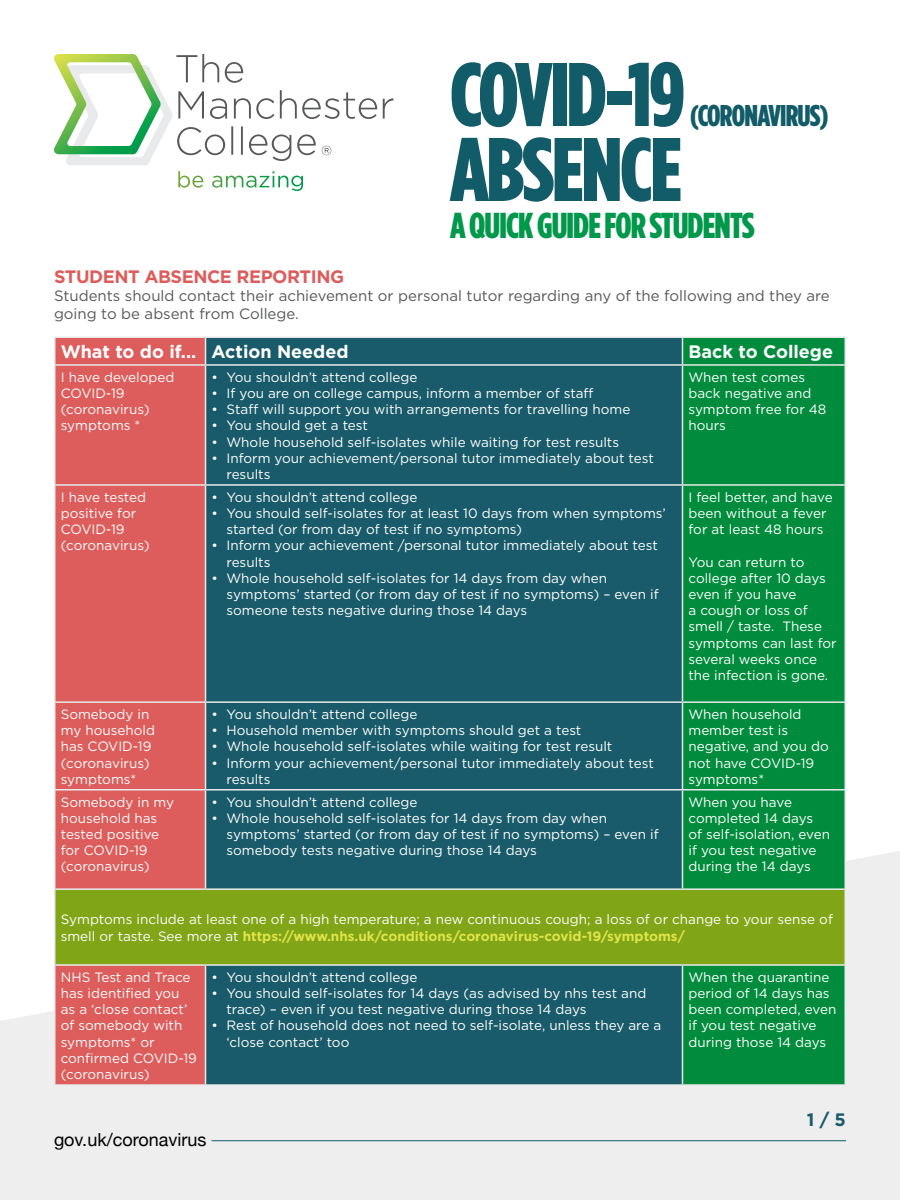
<style>
.page{position:relative;width:900px;height:1200px;background:#fff}
.page>*{position:absolute;margin:0;border:0;box-sizing:border-box;transform-origin:0 0}
.t1{font:900 90px "Gotham Condensed";letter-spacing:-.025em;color:#125b68}
.t2{font:900 36px "Gotham Condensed";letter-spacing:-.025em;color:#00984a}
.t3{font:900 30px "Gotham Condensed";letter-spacing:-.025em;color:#125b68}
.TABLE_HEADERS{font:700 18px "Gotham";color:#fff}
.TEXT_HEADER{font:700 18px "Gotham";letter-spacing:-.025em;color:#dd5c5c}
.t4{font:18px "Helvetica Neue";color:#000}
.t5{font:700 18px "Gotham";color:#195b6a}
.Body_Copy{font:15px/18px "Gotham";color:#57585a}
.TABLE_TEXT{font:13.5px/16.2px "Gotham";color:#fff}
.s1{font-weight:700;color:#e0e44a}
</style>
<div class="page">
<svg style="left:0;top:851px;width:900px;height:349px;fill:#efeeee"></svg>
<hr style="left:212px;top:1140px;width:634px;height:1px;background:#125b68">
<div style="left:56px;top:338px;width:149px;height:746px;background:#dd5c5c"></div>
<div style="left:206px;top:338px;width:476px;height:746px;background:#195b6a"></div>
<div style="left:683px;top:338px;width:161px;height:746px;background:#008c3c"></div>
<div style="left:55px;top:889px;width:790px;height:76px;background:#80a516"></div>
<hr style="left:844px;top:890px;width:2px;height:74px;background:#e9eaeb">
<hr style="left:54px;top:890px;width:2px;height:74px;background:#e9eaeb">
<svg style="left:205px;top:338px;width:1px;height:26px"></svg>
<svg style="left:682px;top:338px;width:1px;height:26px"></svg>
<hr style="left:205px;top:366px;width:1px;height:118px;background:#e9eaeb">
<hr style="left:682px;top:366px;width:1px;height:118px;background:#e9eaeb">
<hr style="left:205px;top:486px;width:1px;height:215px;background:#e9eaeb">
<hr style="left:682px;top:486px;width:1px;height:215px;background:#e9eaeb">
<hr style="left:205px;top:703px;width:1px;height:86px;background:#e9eaeb">
<hr style="left:682px;top:703px;width:1px;height:86px;background:#e9eaeb">
<hr style="left:205px;top:791px;width:1px;height:97px;background:#e9eaeb">
<hr style="left:682px;top:791px;width:1px;height:97px;background:#e9eaeb">
<hr style="left:205px;top:966px;width:1px;height:118px;background:#e9eaeb">
<hr style="left:682px;top:966px;width:1px;height:118px;background:#e9eaeb">
<hr style="left:54px;top:336px;width:152px;height:2px;background:#e9eaeb">
<hr style="left:54px;top:338px;width:2px;height:26px;background:#e9eaeb">
<hr style="left:206px;top:336px;width:476px;height:2px;background:#e9eaeb">
<hr style="left:682px;top:336px;width:164px;height:2px;background:#e9eaeb">
<hr style="left:844px;top:338px;width:2px;height:26px;background:#e9eaeb">
<hr style="left:54px;top:364px;width:152px;height:2px;background:#e9eaeb">
<hr style="left:54px;top:366px;width:2px;height:118px;background:#e9eaeb">
<hr style="left:206px;top:364px;width:476px;height:2px;background:#e9eaeb">
<hr style="left:682px;top:364px;width:164px;height:2px;background:#e9eaeb">
<hr style="left:844px;top:366px;width:2px;height:118px;background:#e9eaeb">
<hr style="left:54px;top:484px;width:152px;height:2px;background:#e9eaeb">
<hr style="left:54px;top:486px;width:2px;height:215px;background:#e9eaeb">
<hr style="left:206px;top:484px;width:476px;height:2px;background:#e9eaeb">
<hr style="left:682px;top:484px;width:164px;height:2px;background:#e9eaeb">
<hr style="left:844px;top:486px;width:2px;height:215px;background:#e9eaeb">
<hr style="left:54px;top:701px;width:152px;height:2px;background:#e9eaeb">
<hr style="left:54px;top:703px;width:2px;height:86px;background:#e9eaeb">
<hr style="left:206px;top:701px;width:476px;height:2px;background:#e9eaeb">
<hr style="left:682px;top:701px;width:164px;height:2px;background:#e9eaeb">
<hr style="left:844px;top:703px;width:2px;height:86px;background:#e9eaeb">
<hr style="left:54px;top:789px;width:152px;height:2px;background:#e9eaeb">
<hr style="left:54px;top:791px;width:2px;height:97px;background:#e9eaeb">
<hr style="left:206px;top:789px;width:476px;height:2px;background:#e9eaeb">
<hr style="left:682px;top:789px;width:164px;height:2px;background:#e9eaeb">
<hr style="left:844px;top:791px;width:2px;height:97px;background:#e9eaeb">
<hr style="left:54px;top:888px;width:152px;height:2px;background:#e9eaeb">
<hr style="left:206px;top:888px;width:476px;height:2px;background:#e9eaeb">
<hr style="left:682px;top:888px;width:164px;height:2px;background:#e9eaeb">
<hr style="left:54px;top:964px;width:152px;height:2px;background:#e9eaeb">
<hr style="left:54px;top:966px;width:2px;height:118px;background:#e9eaeb">
<hr style="left:206px;top:964px;width:476px;height:2px;background:#e9eaeb">
<hr style="left:682px;top:964px;width:164px;height:2px;background:#e9eaeb">
<hr style="left:844px;top:966px;width:2px;height:118px;background:#e9eaeb">
<hr style="left:54px;top:1084px;width:152px;height:2px;background:#e9eaeb">
<hr style="left:206px;top:1084px;width:476px;height:2px;background:#e9eaeb">
<hr style="left:682px;top:1084px;width:164px;height:2px;background:#e9eaeb">
<svg style="left:178px;top:171px;width:125px;height:20px"></svg>
<svg style="left:54px;top:54px;width:339px;height:111px"></svg>
<p class="t1" style="left:450px;top:41px;width:237px">COVID-19</p>
<p class="t3" style="left:690px;top:98px;width:140px">(CORONAVIRUS)</p>
<p class="t1" style="left:450px;top:116px;width:234px">ABSENCE</p>
<p class="t2" style="left:450px;top:204px;width:306px">A QUICK GUIDE FOR STUDENTS</p>
<p class="TEXT_HEADER" style="left:54px;top:265px;width:292px">STUDENT ABSENCE REPORTING</p>
<p class="Body_Copy" style="left:54px;top:287px;width:777px">Students should contact their achievement or personal tutor regarding any of the following and they are going to be absent from College.</p>
<p class="TABLE_HEADERS" style="left:61px;top:339px;width:137px">What to do if...</p>
<p class="TABLE_HEADERS" style="left:212px;top:339px;width:139px">Action Needed</p>
<p class="TABLE_HEADERS" style="left:688px;top:339px;width:146px">Back to College</p>
<p class="TABLE_TEXT" style="left:61px;top:369px;width:115px">I have developed<br>COVID-19 (coronavirus) symptoms *</p>
<p class="TABLE_TEXT" style="left:212px;top:369px;width:208px">• You shouldn’t attend college</p>
<p class="TABLE_TEXT" style="left:688px;top:369px;width:139px">When test comes back negative and symptom free for 48 hours</p>
<p class="TABLE_TEXT" style="left:212px;top:385px;width:384px">• If you are on college campus, inform a member of staff</p>
<p class="TABLE_TEXT" style="left:212px;top:401px;width:420px">• Staff will support you with arrangements for travelling home</p>
<p class="TABLE_TEXT" style="left:212px;top:417px;width:158px">• You should get a test</p>
<p class="TABLE_TEXT" style="left:212px;top:433px;width:409px">• Whole household self-isolates while waiting for test results</p>
<p class="TABLE_TEXT" style="left:226px;top:450px;width:429px;text-indent:-15px">• Inform your achievement/personal tutor immediately about test results</p>
<p class="TABLE_TEXT" style="left:61px;top:489px;width:91px">I have tested positive for<br>COVID-19 (coronavirus)</p>
<p class="TABLE_TEXT" style="left:212px;top:489px;width:208px">• You shouldn’t attend college</p>
<p class="TABLE_TEXT" style="left:226px;top:505px;width:441px;text-indent:-15px">• You should self-isolates for at least 10 days from when symptoms’ started (or from day of test if no symptoms)</p>
<p class="TABLE_TEXT" style="left:226px;top:537px;width:433px;text-indent:-15px">• Inform your achievement /personal tutor immediately about test results</p>
<p class="TABLE_TEXT" style="left:226px;top:570px;width:434px;text-indent:-15px">• Whole household self-isolates for 14 days from day when symptoms’ started (or from day of test if no symptoms) – even if someone tests negative during those 14 days</p>
<p class="TABLE_TEXT" style="left:61px;top:706px;width:96px">Somebody in my household has COVID-19 (coronavirus) symptoms*</p>
<p class="TABLE_TEXT" style="left:212px;top:706px;width:208px">• You shouldn’t attend college</p>
<p class="TABLE_TEXT" style="left:212px;top:722px;width:371px">• Household member with symptoms should get a test</p>
<p class="TABLE_TEXT" style="left:212px;top:738px;width:402px">• Whole household self-isolates while waiting for test result</p>
<p class="TABLE_TEXT" style="left:226px;top:754px;width:429px;text-indent:-15px">• Inform your achievement/personal tutor immediately about test results</p>
<p class="TABLE_TEXT" style="left:61px;top:793px;width:115px">Somebody in my household has tested positive for COVID-19 (coronavirus)</p>
<p class="TABLE_TEXT" style="left:212px;top:793px;width:208px">• You shouldn’t attend college</p>
<p class="TABLE_TEXT" style="left:226px;top:810px;width:434px;text-indent:-15px">• Whole household self-isolates for 14 days from day when symptoms’ started (or from day of test if no symptoms) – even if somebody tests negative during those 14 days</p>
<p class="TABLE_TEXT" style="left:688px;top:489px;width:146px">I feel better, and have been without a fever for at least 48 hours</p>
<p class="TABLE_TEXT" style="left:688px;top:553px;width:150px">You can return to college after 10 days even if you have<br>a cough or loss of smell / taste. These symptoms can last for several weeks once the infection is gone.</p>
<p class="TABLE_TEXT" style="left:688px;top:706px;width:142px">When household member test is negative, and you do not have COVID-19 symptoms*</p>
<p class="TABLE_TEXT" style="left:688px;top:793px;width:143px">When you have completed 14 days of self-isolation, even if you test negative during the 14 days</p>
<p class="TABLE_TEXT" style="left:61px;top:911px;width:774px">Symptoms include at least one of a high temperature; a new continuous cough; a loss of or change to your sense of smell or taste. See more at <span class="s1">https://www.nhs.uk/conditions/coronavirus-covid-19/symptoms/</span></p>
<p class="TABLE_TEXT" style="left:61px;top:969px;width:138px">NHS Test and Trace has identified you as a ‘close contact’ of somebody with symptoms* or confirmed COVID-19 (coronavirus)</p>
<p class="TABLE_TEXT" style="left:212px;top:969px;width:208px">• You shouldn’t attend college</p>
<p class="TABLE_TEXT" style="left:688px;top:969px;width:149px">When the quarantine period of 14 days has been completed, even if you test negative during those 14 days</p>
<p class="TABLE_TEXT" style="left:226px;top:985px;width:421px;text-indent:-15px">• You should self-isolates for 14 days (as advised by nhs test and trace) – even if you test negative during those 14 days</p>
<p class="TABLE_TEXT" style="left:226px;top:1017px;width:436px;text-indent:-15px">• Rest of household does not need to self-isolate, unless they are a ‘close contact’ too</p>
<h3 class="t4" style="left:54px;top:1127px;width:154px">gov.uk/coronavirus</h3>
<h3 class="t5" style="left:807px;top:1107px;width:41px">1 / 5</h3>
</div>
